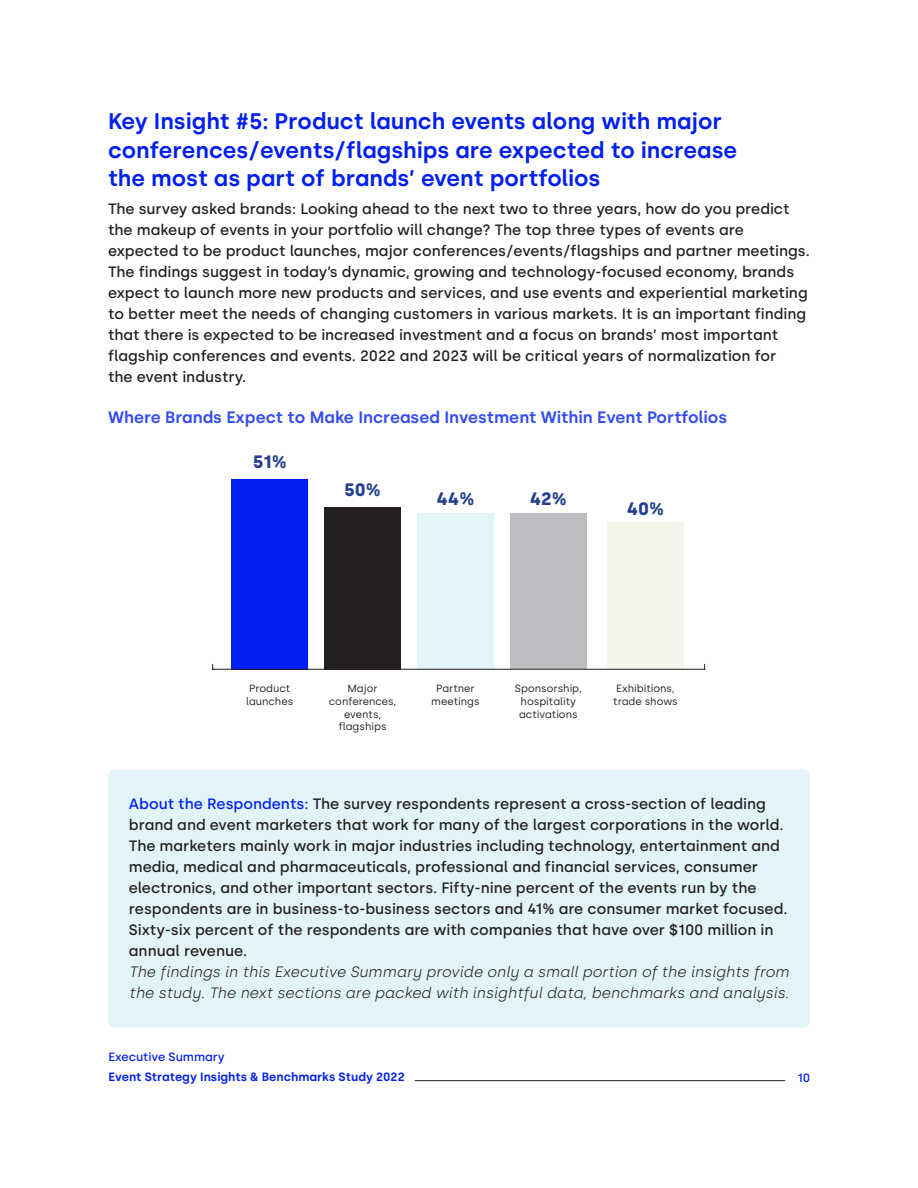
<style>
.page{position:relative;width:918px;height:1188px;background:#fff}
.page>*{position:absolute;margin:0;border:0;box-sizing:border-box;transform-origin:0 0}
.t1{font:600 22.5px/28.5px "Silka";color:#001ff0}
.t2{font:700 18px "Silka";color:#253f8e}
.t3{font:600 16.5px "Silka";color:#334cf3}
.t4{font:500 15px/21px "Silka";color:#231f20}
.t5{font:italic 300 15px/21px "Silka";color:#231f20}
.t6{font:600 12px "Silka";color:#001ff0}
.t7{font:500 12px "Silka";color:#001ff0}
.t8{font:10.5px/12.6px "Silka";color:#231f20;text-align:center}
.s1{color:#001ff0}
</style>
<div class="page">
<div style="left:510px;top:514px;width:77px;height:155px;background:#bcbdc0"></div>
<div style="left:417px;top:514px;width:77px;height:155px;background:#e2f4fa"></div>
<div style="left:324px;top:507px;width:77px;height:162px;background:#231f20"></div>
<div style="left:231px;top:479px;width:77px;height:190px;background:#001ff0"></div>
<div style="left:607px;top:522px;width:77px;height:147px;background:#f5f5eb"></div>
<div style="left:108px;top:770px;width:702px;height:258px;background:#e2f4fa;border-radius:7px"></div>
<hr style="left:213px;top:669px;width:492px;height:1px;background:#231f20">
<svg style="left:212px;top:664px;width:2px;height:6px"></svg>
<hr style="left:415px;top:1080px;width:370px;height:1px;background:#231f20">
<h1 class="t1" style="left:108px;top:107px;width:631px">Key Insight #5: Product launch events along with major conferences/events/flagships are expected to increase the most as part of brands’ event portfolios</h1>
<p class="t4" style="left:108px;top:198px;width:703px">The survey asked brands: Looking ahead to the next two to three years, how do you predict the makeup of events in your portfolio will change? The top three types of events are expected to be product launches, major conferences/events/flagships and partner meetings.<br>The findings suggest in today’s dynamic, growing and technology-focused economy, brands expect to launch more new products and services, and use events and experiential marketing to better meet the needs of changing customers in various markets. It is an important finding that there is expected to be increased investment and a focus on brands’ most important flagship conferences and events. 2022 and 2023 will be critical years of normalization for<br>the event industry.</p>
<p class="t3" style="left:108px;top:408px;width:621px">Where Brands Expect to Make Increased Investment Within Event Portfolios</p>
<p class="t2" style="left:253px;top:451px;width:36px">51%</p>
<p class="t2" style="left:344px;top:479px;width:38px">50%</p>
<p class="t2" style="left:436px;top:488px;width:40px">44%</p>
<p class="t2" style="left:530px;top:488px;width:38px">42%</p>
<p class="t2" style="left:627px;top:498px;width:39px">40%</p>
<p class="t8" style="left:246px;top:682px;width:49px;text-align:left">Product launches</p>
<p class="t8" style="left:329px;top:682px;width:69px">Major conferences, events, flagships</p>
<p class="t8" style="left:431px;top:682px;width:50px">Partner meetings</p>
<p class="t8" style="left:515px;top:682px;width:68px">Sponsorship, hospitality activations</p>
<p class="t8" style="left:613px;top:682px;width:66px;text-align:left">Exhibitions, trade shows</p>
<p class="t4" style="left:129px;top:793px;width:660px"><span class="s1">About the Respondents:</span> The survey respondents represent a cross-section of leading brand and event marketers that work for many of the largest corporations in the world.<br>The marketers mainly work in major industries including technology, entertainment and media, medical and pharmaceuticals, professional and financial services, consumer electronics, and other important sectors. Fifty-nine percent of the events run by the respondents are in business-to-business sectors and 41% are consumer market focused.<br>Sixty-six percent of the respondents are with companies that have over $100 million in annual revenue.</p>
<p class="t5" style="left:129px;top:961px;width:662px">The findings in this Executive Summary provide only a small portion of the insights from the study. The next sections are packed with insightful data, benchmarks and analysis.</p>
<p class="t7" style="left:108px;top:1050px;width:118px">Executive Summary</p>
<p class="t6" style="left:108px;top:1070px;width:298px">Event Strategy Insights &amp; Benchmarks Study 2022</p>
<p class="t7" style="left:798px;top:1070px;width:14px">10</p>
</div>
